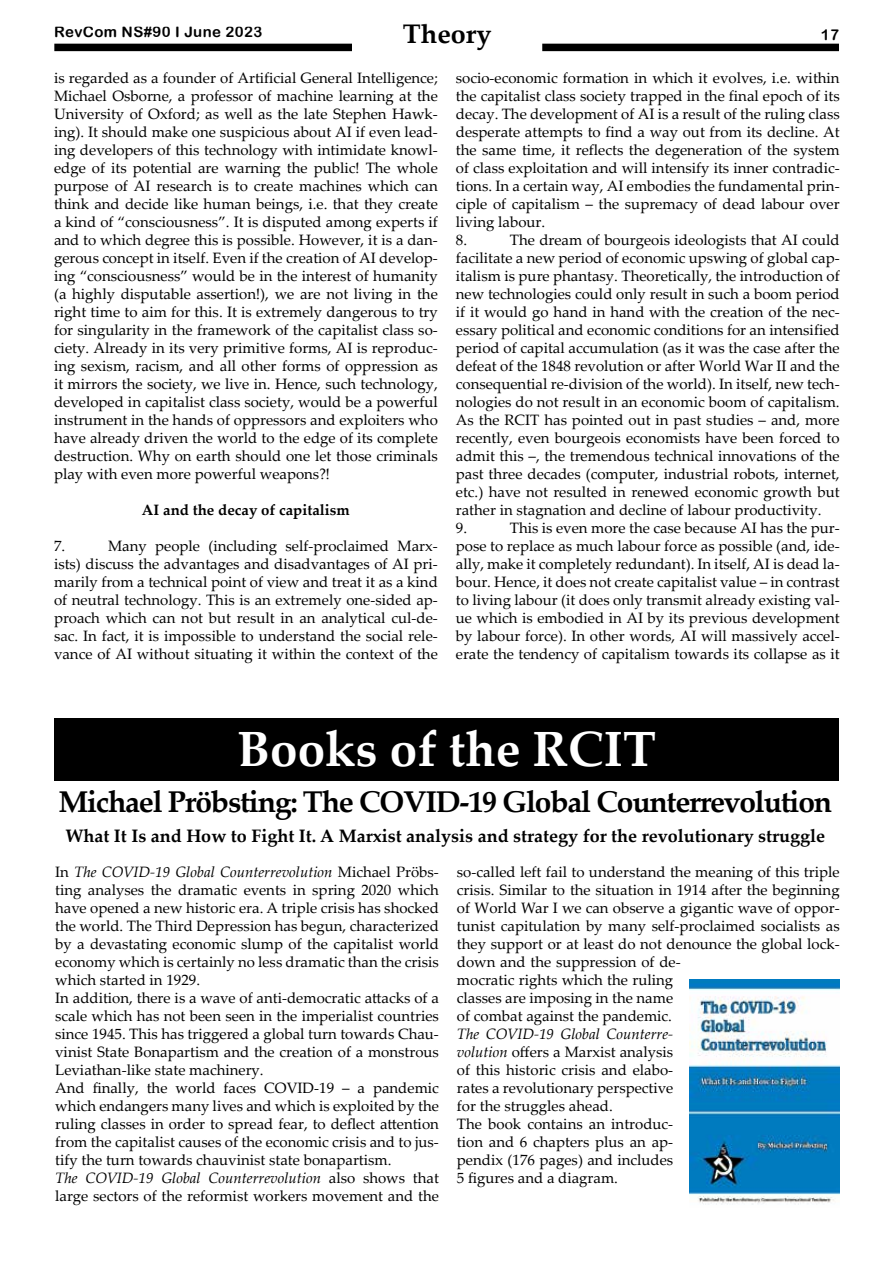
<style>
.page{position:relative;width:893px;height:1263px;background:#fff}
.page>*{position:absolute;margin:0;border:0;box-sizing:border-box;transform-origin:0 0}
.t1{font:700 49.5px "Palatino Linotype";color:#fff}
.t2{font:700 30px "Palatino Linotype";letter-spacing:-.04em;color:#000}
.t3{font:700 27px "Palatino Linotype";color:#000}
.t4{font:700 18px "Palatino Linotype";color:#000}
.t5{font:15px/18px "Palatino Linotype";color:#000}
.t6{font:700 15px "Palatino Linotype";color:#000}
.t7{font:15px "Arial Rounded MT Bold";letter-spacing:.025em;color:#000}
.s1{font-style:italic}
</style>
<div class="page">
<div style="left:54px;top:44px;width:785px;height:7px;background:#000"></div>
<div style="left:353px;top:24px;width:189px;height:31px;background:#fff"></div>
<img style="left:689px;top:980px;width:150px;height:225px">
<div style="left:54px;top:718px;width:785px;height:63px;background:#000"></div>
<h3 class="t3" style="left:403px;top:15px;width:90px">Theory</h3>
<p class="t7" style="left:54px;top:23px;width:210px">RevCom NS#90 I June 2023</p>
<p class="t7" style="left:821px;top:26px;width:20px">17</p>
<p class="t5" style="left:54px;top:68px;width:385px;text-align:justify">is regarded as a founder of Artificial General Intelligence; Michael Osborne, a professor of machine learning at the University of Oxford; as well as the late Stephen Hawk&shy;ing). It should make one suspicious about AI if even lead&shy;ing developers of this technology with intimidate knowl&shy;edge of its potential are warning the public! The whole purpose of AI research is to create machines which can think and decide like human beings, i.e. that they create a kind of “consciousness”. It is disputed among experts if and to which degree this is possible. However, it is a dan&shy;gerous concept in itself. Even if the creation of AI develop&shy;ing “consciousness” would be in the interest of humanity (a highly disputable assertion!), we are not living in the right time to aim for this. It is extremely dangerous to try for singularity in the framework of the capitalist class so&shy;ciety. Already in its very primitive forms, AI is reproduc&shy;ing sexism, racism, and all other forms of oppression as it mirrors the society, we live in. Hence, such technology, developed in capitalist class society, would be a powerful instrument in the hands of oppressors and exploiters who have already driven the world to the edge of its complete destruction. Why on earth should one let those criminals play with even more powerful weapons?!</p>
<p class="t6" style="left:142px;top:499px;width:209px">AI and the decay of capitalism</p>
<p class="t5" style="left:54px;top:536px;width:13px">7.</p>
<p class="t5" style="left:456px;top:68px;width:385px">socio-economic formation in which it evolves, i.e. within the capitalist class society trapped in the final epoch of its decay. The development of AI is a result of the ruling class desperate attempts to find a way out from its decline. At the same time, it reflects the degeneration of the system of class exploitation and will intensify its inner contradic&shy;tions. In a certain way, AI embodies the fundamental prin&shy;ciple of capitalism – the supremacy of dead labour over living labour.<br>8.</p>
<p class="t5" style="left:456px;top:230px;width:385px;text-indent:54px">The dream of bourgeois ideologists that AI could facilitate a new period of economic upswing of global cap&shy;italism is pure phantasy. Theoretically, the introduction of new technologies could only result in such a boom period if it would go hand in hand with the creation of the nec&shy;essary political and economic conditions for an intensified period of capital accumulation (as it was the case after the defeat of the 1848 revolution or after World War II and the consequential re-division of the world). In itself, new tech&shy;nologies do not result in an economic boom of capitalism.<br>As the RCIT has pointed out in past studies – and, more recently, even bourgeois economists have been forced to admit this –, the tremendous technical innovations of the past three decades (computer, industrial robots, internet, etc.) have not resulted in renewed economic growth but rather in stagnation and decline of labour productivity.<br>9.</p>
<p class="t5" style="left:456px;top:518px;width:385px;text-align:justify;text-indent:54px">This is even more the case because AI has the pur&shy;pose to replace as much labour force as possible (and, ide&shy;ally, make it completely redundant). In itself, AI is dead la&shy;bour. Hence, it does not create capitalist value – in contrast to living labour (it does only transmit already existing val&shy;ue which is embodied in AI by its previous development by labour force). In other words, AI will massively accel&shy;erate the tendency of capitalism towards its collapse as it</p>
<p class="t5" style="left:54px;top:536px;width:385px;text-align:justify;text-indent:54px">Many people (including self-proclaimed Marx&shy;ists) discuss the advantages and disadvantages of AI pri&shy;marily from a technical point of view and treat it as a kind of neutral technology. This is an extremely one-sided ap&shy;proach which can not but result in an analytical cul-de&shy;sac. In fact, it is impossible to understand the social rele&shy;vance of AI without situating it within the context of the</p>
<h1 class="t1" style="left:237px;top:714px;width:420px">Books of the RCIT</h1>
<h2 class="t2" style="left:58px;top:780px;width:775px">Michael Pröbsting: The COVID-19 Global Counterrevolution</h2>
<p class="t4" style="left:65px;top:823px;width:761px">What It Is and How to Fight It. A Marxist analysis and strategy for the revolutionary struggle</p>
<p class="t5" style="left:55px;top:862px;width:385px">In <span class="s1">The COVID-19 Global Counterrevolution</span> Michael Pröbs&shy;ting analyses the dramatic events in spring 2020 which have opened a new historic era. A triple crisis has shocked the world. The Third Depression has begun, characterized by a devastating economic slump of the capitalist world economy which is certainly no less dramatic than the crisis which started in 1929.<br>In addition, there is a wave of anti-democratic attacks of a scale which has not been seen in the imperialist countries since 1945. This has triggered a global turn towards Chau&shy;vinist State Bonapartism and the creation of a monstrous Leviathan-like state machinery.<br>And finally, the world faces COVID-19 – a pandemic which endangers many lives and which is exploited by the ruling classes in order to spread fear, to deflect attention from the capitalist causes of the economic crisis and to jus&shy;tify the turn towards chauvinist state bonapartism.<br><span class="s1">The COVID-19 Global Counterrevolution</span> also shows that large sectors of the reformist workers movement and the</p>
<p class="t5" style="left:457px;top:862px;width:384px">so-called left fail to understand the meaning of this triple crisis. Similar to the situation in 1914 after the beginning of World War I we can observe a gigantic wave of oppor&shy;tunist capitulation by many self-proclaimed socialists as they support or at least do not denounce the global lock&shy;down and the suppression of de-<br>mocratic rights which the ruling<br>classes are imposing in the name<br>of combat against the pandemic.</p>
<p class="t5" style="left:457px;top:1024px;width:218px"><span class="s1">The COVID-19 Global Counterre&shy;volution</span> offers a Marxist analysis of this historic crisis and elabo&shy;rates a revolutionary perspective for the struggles ahead.<br>The book contains an introduc&shy;tion and 6 chapters plus an ap&shy;pendix (176 pages) and includes<br>5 figures and a diagram.</p>
</div>
